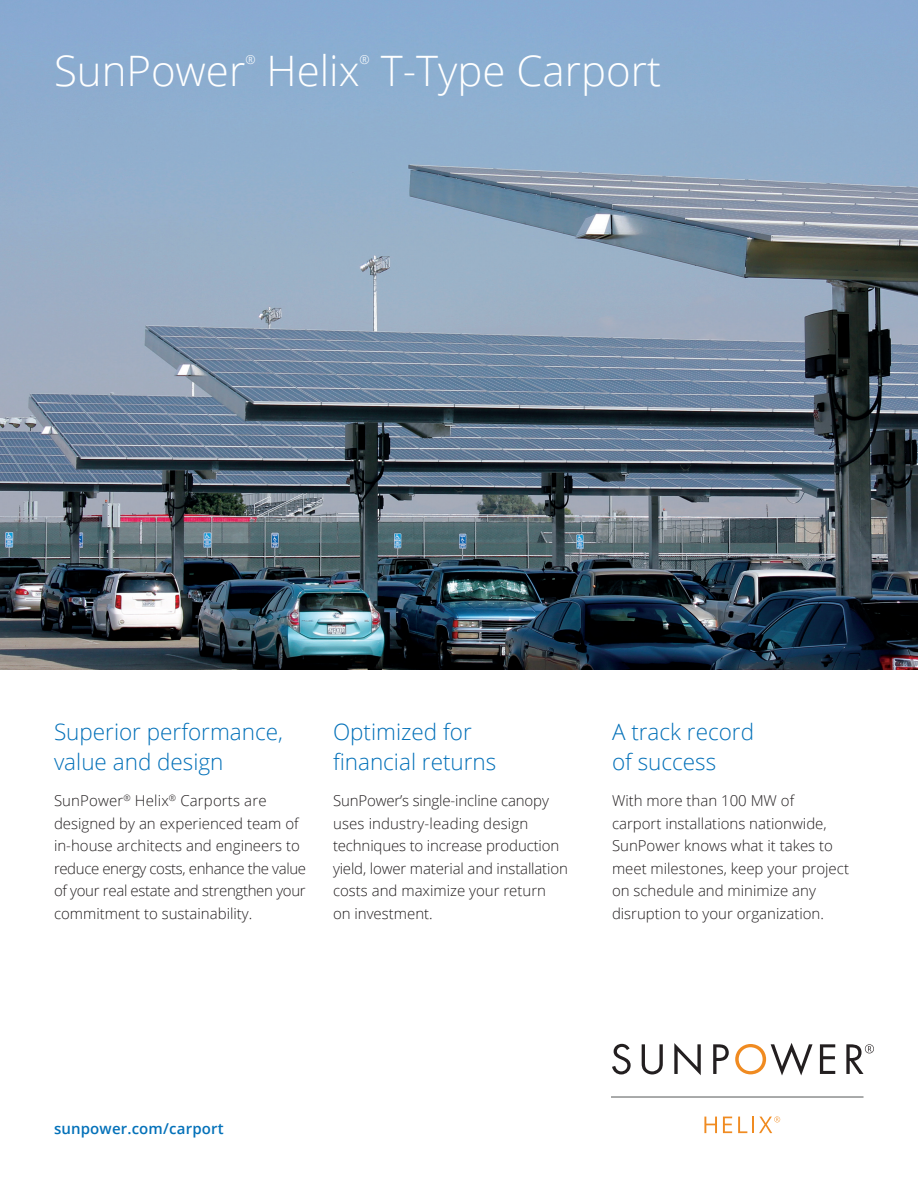
<style>
.page{position:relative;width:918px;height:1188px;background:#fff}
.page>*{position:absolute;margin:0;border:0;box-sizing:border-box;transform-origin:0 0}
.t1{font:300 42px "Open Sans";color:#fff}
.t2{font:300 22.5px/30px "Open Sans";color:#0471b9}
.t3{font:300 15px/22.5px "Open Sans";color:#231f20}
.t4{font:600 15px "Open Sans";letter-spacing:.01em;color:#0471b9}
.t5{font:300 12.3px "Open Sans";color:#fff}
</style>
<div class="page">
<img style="left:0;top:0;width:918px;height:669px">
<hr style="left:611px;top:1096px;width:253px;height:2px;background:#6f7171">
<svg style="left:612px;top:1044px;width:19px;height:30px"></svg>
<svg style="left:642px;top:1044px;width:21px;height:30px"></svg>
<svg style="left:674px;top:1043px;width:27px;height:32px"></svg>
<svg style="left:713px;top:1044px;width:16px;height:30px"></svg>
<svg style="left:820px;top:1044px;width:15px;height:30px"></svg>
<svg style="left:735px;top:1043px;width:78px;height:33px"></svg>
<svg style="left:846px;top:1044px;width:28px;height:30px"></svg>
<svg style="left:704px;top:1117px;width:13px;height:16px"></svg>
<svg style="left:723px;top:1117px;width:9px;height:16px"></svg>
<svg style="left:738px;top:1117px;width:9px;height:16px"></svg>
<svg style="left:753px;top:1116px;width:27px;height:17px"></svg>
<p class="t1" style="left:54px;top:42px;width:193px">SunPower</p>
<p class="t5" style="left:245px;top:51px;width:12px">®</p>
<p class="t1" style="left:266px;top:42px;width:95px">Helix</p>
<p class="t5" style="left:360px;top:51px;width:12px">®</p>
<p class="t1" style="left:381px;top:42px;width:282px">T-Type Carport</p>
<p class="t2" style="left:54px;top:716px;width:231px">Superior performance, value and design</p>
<p class="t3" style="left:54px;top:789px;width:254px">SunPower<sup>®</sup> Helix<sup>®</sup> Carports are designed by an experienced team of in-house architects and engineers to reduce energy costs, enhance the value of your real estate and strengthen your commitment to sustainability.</p>
<p class="t2" style="left:333px;top:716px;width:165px">Optimized for financial returns</p>
<p class="t3" style="left:333px;top:789px;width:236px">SunPower’s single-incline canopy uses industry-leading design techniques to increase production yield, lower material and installation costs and maximize your return<br>on investment.</p>
<p class="t2" style="left:612px;top:716px;width:144px">A track record of success</p>
<p class="t3" style="left:612px;top:789px;width:239px">With more than 100 MW of<br>carport installations nationwide,<br>SunPower knows what it takes to meet milestones, keep your project on schedule and minimize any disruption to your organization.</p>
<p class="t4" style="left:54px;top:1118px;width:171px">sunpower.com/carport</p>
</div>
